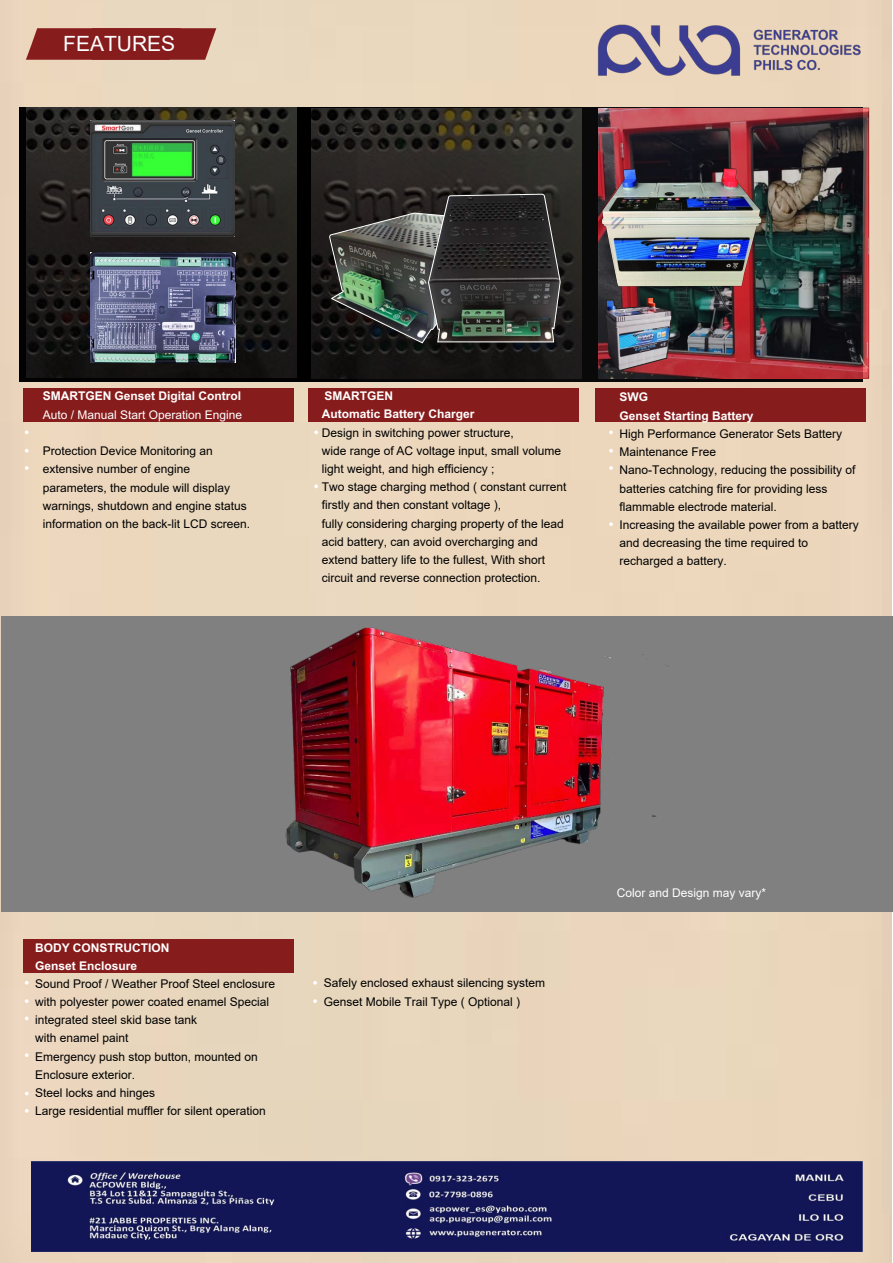
<style>
.page{position:relative;width:893px;height:1263px;background:#fff}
.page>*{position:absolute;margin:0;border:0;box-sizing:border-box;transform-origin:0 0}
.t1{font:21px "Arial";color:#fff}
.t2{font:12px/18.1px "Arial";color:#000}
.t3{font:12px/18.1px "Arial";color:#000}
.t4{font:700 12px/18.1px "Arial";color:#fff}
.t5{font:12px "Arial";color:#fff}
.t6{font:12px "Arial";color:#fff}
.s1{font-style:inherit}
</style>
<div class="page">
<div style="left:0;top:0;width:891px;height:1263px;background:#ead6bc"></div>
<svg style="left:26px;top:28px;width:53px;height:32px;background:#93322f"></svg>
<div style="left:23px;top:388px;width:270px;height:34px;background:#871c1c"></div>
<svg style="left:25px;top:430px;width:4px;height:4px"></svg>
<svg style="left:25px;top:449px;width:4px;height:4px"></svg>
<svg style="left:25px;top:466px;width:4px;height:4px"></svg>
<div style="left:308px;top:388px;width:270px;height:34px;background:#871c1c"></div>
<svg style="left:314px;top:430px;width:4px;height:4px"></svg>
<svg style="left:314px;top:484px;width:4px;height:4px"></svg>
<div style="left:596px;top:388px;width:270px;height:34px;background:#871c1c"></div>
<svg style="left:609px;top:430px;width:4px;height:4px"></svg>
<svg style="left:609px;top:449px;width:4px;height:4px"></svg>
<svg style="left:609px;top:466px;width:4px;height:4px"></svg>
<svg style="left:609px;top:522px;width:4px;height:4px"></svg>
<div style="left:23px;top:939px;width:270px;height:33px;background:#871c1c"></div>
<svg style="left:25px;top:981px;width:4px;height:4px"></svg>
<svg style="left:25px;top:999px;width:4px;height:4px"></svg>
<svg style="left:25px;top:1016px;width:4px;height:4px"></svg>
<svg style="left:25px;top:1053px;width:4px;height:4px"></svg>
<svg style="left:25px;top:1092px;width:4px;height:3px"></svg>
<svg style="left:25px;top:1109px;width:4px;height:4px"></svg>
<svg style="left:313px;top:981px;width:4px;height:4px"></svg>
<svg style="left:313px;top:999px;width:4px;height:4px"></svg>
<img style="left:586px;top:5px;width:285px;height:79px">
<img style="left:32px;top:1161px;width:830px;height:90px">
<img style="left:20px;top:107px;width:843px;height:275px">
<img style="left:311px;top:108px;width:270px;height:270px">
<svg style="left:79px;top:0;width:167px;height:1263px;background:#c1a79b"></svg>
<img style="left:329px;top:193px;width:232px;height:151px">
<img style="left:599px;top:108px;width:270px;height:270px">
<img style="left:601px;top:168px;width:161px;height:203px">
<img style="left:27px;top:108px;width:270px;height:270px">
<div style="left:1px;top:616px;width:892px;height:295px;background:#808080"></div>
<img style="left:194px;top:601px;width:480px;height:361px">
<img style="left:90px;top:120px;width:145px;height:117px">
<img style="left:90px;top:253px;width:146px;height:110px">
<h1 class="t1" style="left:63px;top:29px;width:114px">FEATURES</h1>
<p class="t4" style="left:43px;top:387px;width:200px">SMARTGEN Genset Digital Control</p>
<p class="t5" style="left:43px;top:410px;width:201px">Auto / Manual Start Operation Engine</p>
<p class="t3" style="left:43px;top:443px;width:209px">Protection Device Monitoring an extensive number of engine parameters, the module will display warnings, shutdown and engine status information on the back-lit LCD screen.</p>
<p class="t4" style="left:322px;top:388px;width:154px">SMARTGEN<br>Automatic Battery Charger</p>
<p class="t2" style="left:322px;top:423px;width:246px">Design in switching power structure,<br>wide range of AC voltage input, small volume light weight, and high efficiency ;<br>Two stage charging method ( constant current firstly and then constant voltage ),<br>fully considering charging property of the lead acid battery, can avoid overcharging and extend battery life to the fullest, With short circuit and reverse connection protection.</p>
<p class="t4" style="left:619px;top:389px;width:136px">SWG<br>Genset Starting Battery</p>
<p class="t2" style="left:619px;top:425px;width:241px">High Performance Generator Sets Battery Maintenance Free<br>Nano-Technology, reducing the possibility of batteries catching fire for providing less flammable electrode material.<br>Increasing the available power from a battery and decreasing the time required to recharged a battery.</p>
<p class="t4" style="left:35px;top:940px;width:136px">BODY CONSTRUCTION<br>Genset Enclosure</p>
<p class="t2" style="left:35px;top:975px;width:242px">Sound Proof / Weather Proof Steel enclosure with polyester power coated enamel Special integrated steel skid base tank<br>with enamel paint<br>Emergency push stop button, mounted on Enclosure exterior.<br>Steel locks and hinges<br>Large residential muffler for silent operation</p>
<p class="t2" style="left:324px;top:974px;width:223px">Safely enclosed exhaust silencing system<br>Genset Mobile Trail Type ( Optional )</p>
<p class="t6" style="left:617px;top:884px;width:151px">Color <span class="s1">and Design</span> may vary*</p>
</div>
